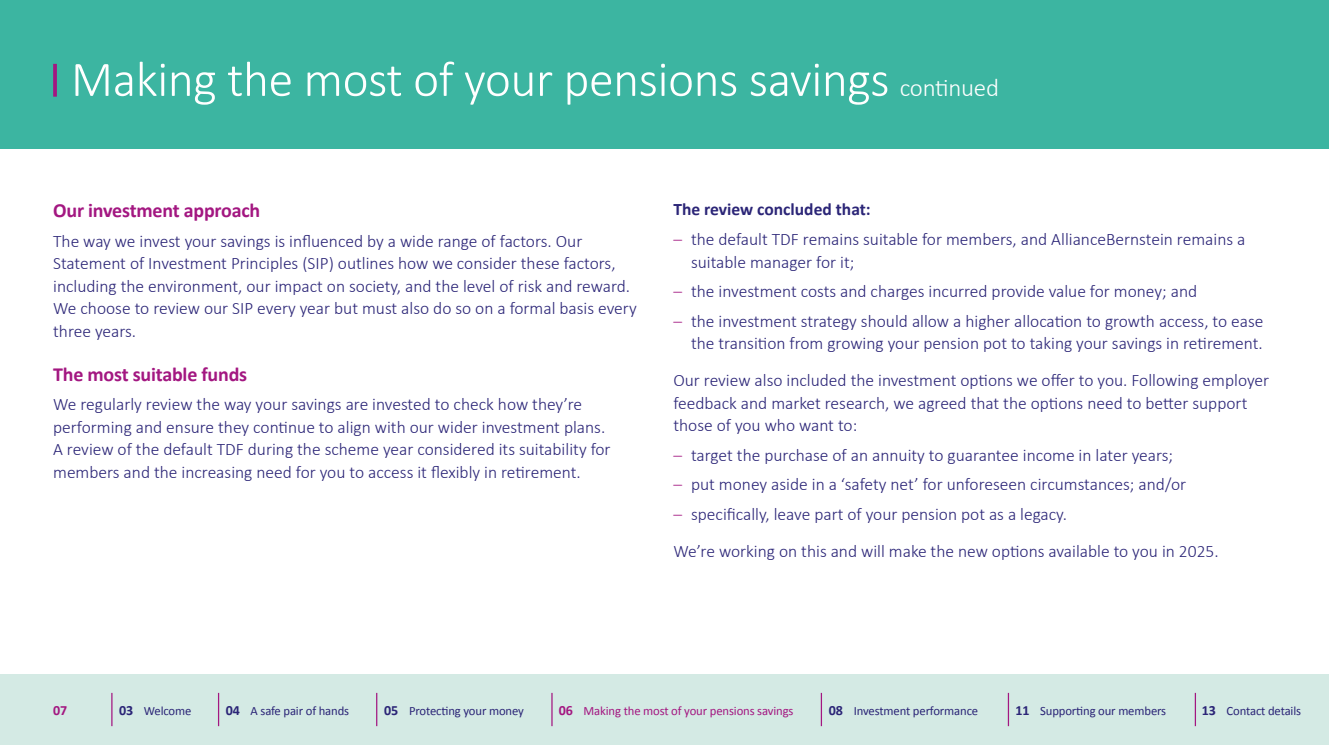
<style>
.page{position:relative;width:1329px;height:745px;background:#fff}
.page>*{position:absolute;margin:0;border:0;box-sizing:border-box;transform-origin:0 0}
.t1{font:300 50px "Calibri";letter-spacing:-.01em;color:#fff}
.t2{font:700 20px "Calibri";letter-spacing:-.01em;color:#a31781}
.t3{font:300 17.5px/22.5px "Calibri";color:#2b2577}
.t4{font:700 17.5px "Calibri";color:#2b2577}
.t5{font:700 14px "Calibri";color:#a31781}
.t6{font:12.62px "Calibri";letter-spacing:-.01em;color:#2b2577}
.t7{font:12.62px "Calibri";letter-spacing:-.01em;color:#a31781}
.s1{font-size:25px}
.s2{color:#a31781}
.s3{font-weight:700;font-size:14px}
</style>
<div class="page">
<div style="left:0;top:0;width:1329px;height:149px;background:#3cb5a1"></div>
<svg style="left:53px;top:64px;width:4px;height:33px"></svg>
<div style="left:0;top:673px;width:1329px;height:71px;background:#d4eae4"></div>
<hr style="left:111px;top:692px;width:1px;height:33px;background:#a31781">
<hr style="left:218px;top:692px;width:1px;height:33px;background:#a31781">
<hr style="left:376px;top:692px;width:1px;height:33px;background:#a31781">
<hr style="left:551px;top:692px;width:1px;height:33px;background:#a31781">
<hr style="left:821px;top:692px;width:1px;height:33px;background:#a31781">
<hr style="left:1008px;top:692px;width:1px;height:33px;background:#a31781">
<hr style="left:1195px;top:692px;width:1px;height:33px;background:#a31781">
<h1 class="t1" style="left:71px;top:48px;width:930px">Making the most of your pensions savings <span class="s1">continued</span></h1>
<p class="t2" style="left:53px;top:196px;width:209px">Our investment approach</p>
<p class="t3" style="left:53px;top:229px;width:585px">The way we invest your savings is influenced by a wide range of factors. Our Statement of Investment Principles (SIP) outlines how we consider these factors, including the environment, our impact on society, and the level of risk and reward.<br>We choose to review our SIP every year but must also do so on a formal basis every three years.</p>
<p class="t2" style="left:53px;top:360px;width:196px">The most suitable funds</p>
<p class="t3" style="left:53px;top:393px;width:559px">We regularly review the way your savings are invested to check how they’re performing and ensure they continue to align with our wider investment plans.<br>A review of the default TDF during the scheme year considered its suitability for members and the increasing need for you to access it flexibly in retirement.</p>
<p class="t4" style="left:673px;top:197px;width:199px">The review concluded that:</p>
<p class="t3" style="left:691px;top:227px;width:556px;text-indent:-18px"><span class="s2">–</span> the default TDF remains suitable for members, and AllianceBernstein remains a suitable manager for it;</p>
<p class="t3" style="left:673px;top:280px;width:525px"><span class="s2">–</span> the investment costs and charges incurred provide value for money; and</p>
<p class="t3" style="left:673px;top:309px;width:592px;text-align:right"><span class="s2">–</span> the investment strategy should allow a higher allocation to growth access, to ease the transition from growing your pension pot to taking your savings in retirement.</p>
<p class="t3" style="left:673px;top:368px;width:597px">Our review also included the investment options we offer to you. Following employer feedback and market research, we agreed that the options need to better support those of you who want to:</p>
<p class="t3" style="left:673px;top:443px;width:501px"><span class="s2">–</span> target the purchase of an annuity to guarantee income in later years;</p>
<p class="t3" style="left:673px;top:473px;width:514px"><span class="s2">–</span> put money aside in a ‘safety net’ for unforeseen circumstances; and/or</p>
<p class="t3" style="left:673px;top:495px;width:547px;line-height:36.6px"><span class="s2">–</span> specifically, leave part of your pension pot as a legacy.<br>We’re working on this and will make the new options available to you in 2025.</p>
<p class="t5" style="left:53px;top:699px;width:16px">07</p>
<p class="t6" style="left:119px;top:701px;width:74px"><span class="s3">03</span> Welcome</p>
<p class="t6" style="left:226px;top:701px;width:125px"><span class="s3">04</span> A safe pair of hands</p>
<p class="t6" style="left:384px;top:701px;width:141px"><span class="s3">05</span> Protecting your money</p>
<p class="t7" style="left:559px;top:701px;width:236px"><span class="s3">06</span> Making the most of your pensions savings</p>
<p class="t6" style="left:829px;top:701px;width:151px"><span class="s3">08</span> Investment performance</p>
<p class="t6" style="left:1015px;top:701px;width:152px"><span class="s3">11</span> Supporting our members</p>
<p class="t6" style="left:1202px;top:701px;width:101px"><span class="s3">13</span> Contact details</p>
</div>
